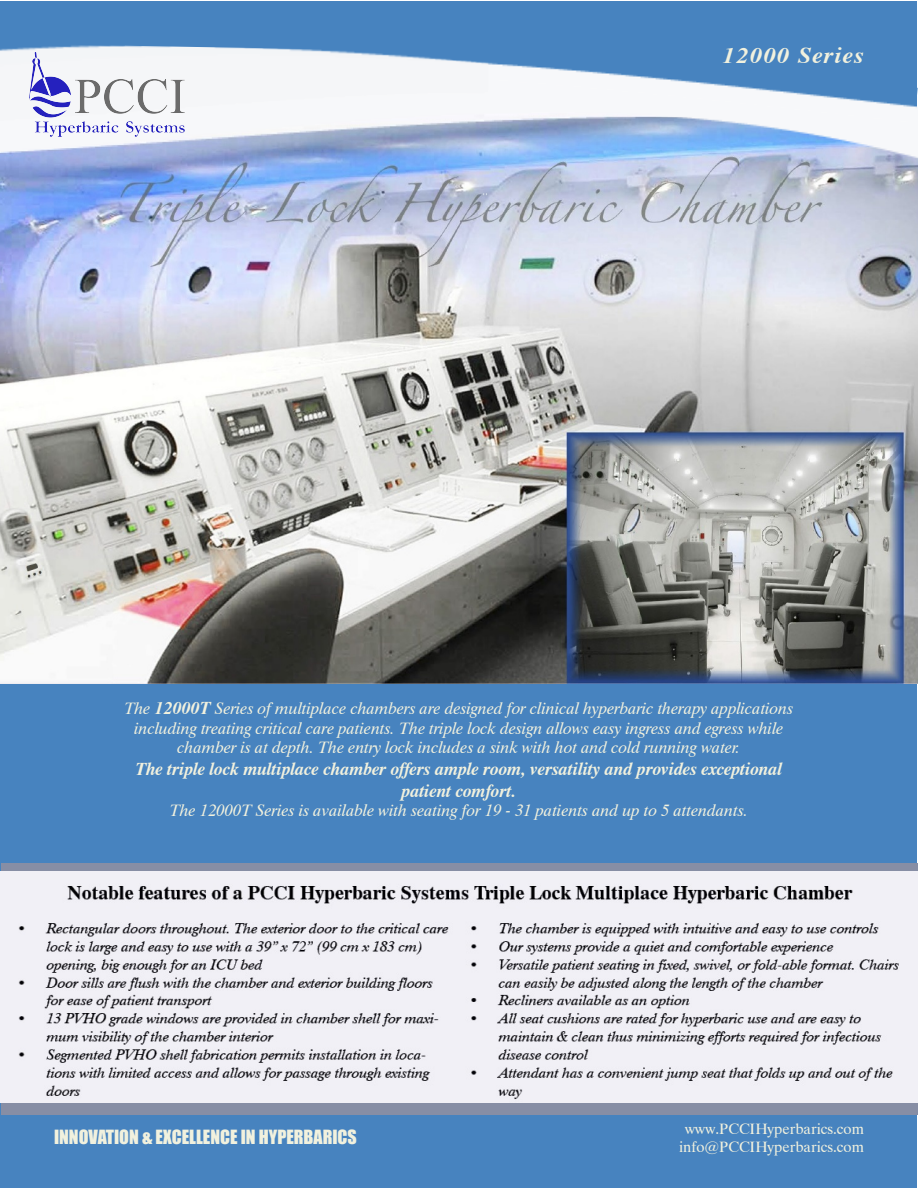
<style>
.page{position:relative;width:918px;height:1188px;background:#fff}
.page>*{position:absolute;margin:0;border:0;box-sizing:border-box;transform-origin:0 0}
.t1{font:italic 700 22.5px "Dutch 801 BT";letter-spacing:.05em;color:#f1f1de;scale:1.1 1}
.t2{font:italic 700 18px/21.6px "Dutch 801 BT";color:#f1f1de;text-align:center}
.t3{font:18px "Impact";color:#f1f1de}
.t4{font:italic 16.5px/19.8px "Dutch 801 BT";color:#f1f1de;text-align:center}
.t5{font:15px "Dutch 801 BT";color:#f1f1de}
.s1{font-weight:700;font-size:18px}
</style>
<div class="page">
<div style="left:1px;top:1px;width:916px;height:1186px;background:#4783bf"></div>
<img style="left:0;top:166px;width:918px;height:517px">
<div style="left:1px;top:1097px;width:917px;height:18px;background:#878ea5"></div>
<div style="left:2px;top:863px;width:916px;height:18px;background:#878ea5"></div>
<img style="left:489px;top:62px;width:83px;height:8px">
<img style="left:0;top:70px;width:918px;height:96px">
<img style="left:0;top:44px;width:489px;height:104px">
<img style="left:29px;top:52px;width:156px;height:84px">
<img style="left:0;top:872px;width:918px;height:231px">
<p class="t1" style="left:723px;top:41px;width:130px">12000 Series</p>
<p class="t4" style="left:124px;top:698px;width:671px">The <span class="s1">12000T</span> Series of multiplace chambers are designed for clinical hyperbaric therapy applications including treating critical care patients. The triple lock design allows easy ingress and egress while chamber is at depth. The entry lock includes a sink with hot and cold running water.</p>
<p class="t2" style="left:136px;top:758px;width:648px">The triple lock multiplace chamber offers ample room, versatility and provides exceptional patient comfort.</p>
<p class="t4" style="left:170px;top:800px;width:580px">The 12000T Series is available with seating for 19 - 31 patients and up to 5 attendants.</p>
<p class="t3" style="left:54px;top:1123px;width:304px">INNOVATION &amp; EXCELLENCE IN HYPERBARICS</p>
<p class="t5" style="left:685px;top:1119px;width:180px">www.PCCIHyperbarics.com</p>
<p class="t5" style="left:679px;top:1137px;width:186px">info@PCCIHyperbarics.com</p>
</div>
